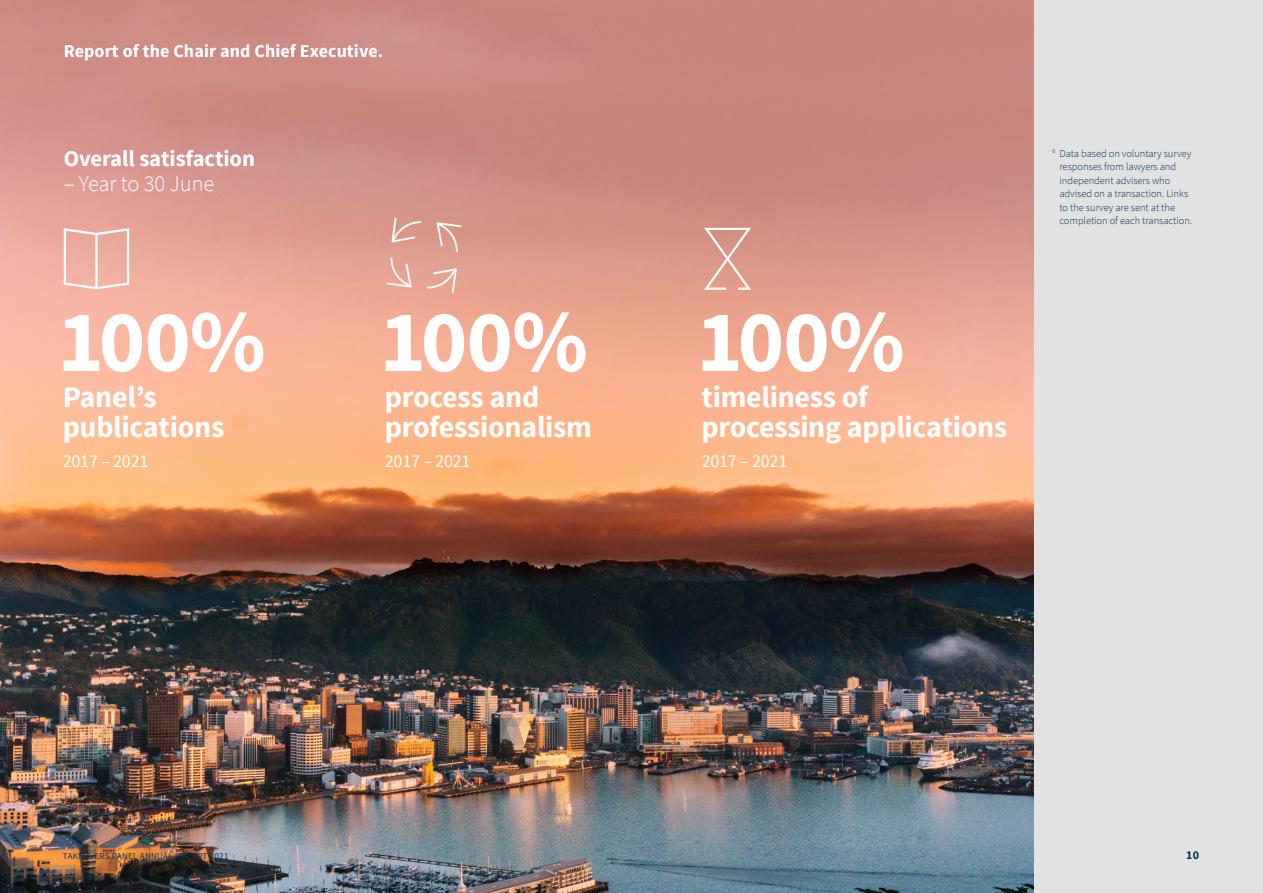
<style>
.page{position:relative;width:1263px;height:893px;background:#fff}
.page>*{position:absolute;margin:0;border:0;box-sizing:border-box;transform-origin:0 0}
.t1{font:700 88.2px "Source Sans Pro";letter-spacing:-.035em;color:#fff}
.t2{font:700 30px/30px "Source Sans Pro";letter-spacing:-.01em;color:#fff}
.t3{font:700 22.5px "Source Sans Pro";letter-spacing:-.005em;color:#fff}
.t4{font:300 22.5px "Source Sans Pro";letter-spacing:-.005em;color:#fff}
.t5{font:700 18px "Source Sans Pro";letter-spacing:.005em;color:#fff}
.t6{font:18px "Source Sans Pro";letter-spacing:-.01em;color:#fff}
.t7{font:700 12px "Source Sans Pro";color:#08335c}
.t8{font:300 10.5px/13.5px "Source Sans Pro";letter-spacing:-.005em;color:#08335c}
.t9{font:9px "Source Sans Pro";letter-spacing:.03em;color:#08335c}
</style>
<div class="page">
<img style="left:0;top:0;width:1034px;height:893px">
<div style="left:1034px;top:0;width:229px;height:893px;background:#e2e2e2"></div>
<svg style="left:704px;top:228px;width:47px;height:62px;background:#dfa69a"></svg>
<svg style="left:437px;top:222px;width:24px;height:30px"></svg>
<svg style="left:391px;top:218px;width:30px;height:24px"></svg>
<svg style="left:387px;top:258px;width:25px;height:30px"></svg>
<svg style="left:427px;top:268px;width:30px;height:25px"></svg>
<svg style="left:64px;top:228px;width:65px;height:61px;background:#f1b9ae"></svg>
<h3 class="t5" style="left:64px;top:39px;width:321px">Report of the Chair and Chief Executive.</h3>
<h3 class="t3" style="left:64px;top:144px;width:193px">Overall satisfaction</h3>
<h3 class="t4" style="left:64px;top:170px;width:152px">– Year to 30 June</h3>
<h1 class="t1" style="left:57px;top:285px;width:210px">100%</h1>
<h1 class="t1" style="left:379px;top:285px;width:526px">100% 100%</h1>
<h2 class="t2" style="left:63px;top:383px;width:163px">Panel’s publications</h2>
<h2 class="t2" style="left:385px;top:383px;width:209px">process and professionalism</h2>
<h2 class="t2" style="left:702px;top:383px;width:307px">timeliness of processing applications</h2>
<h3 class="t6" style="left:63px;top:449px;width:87px">2017 – 2021</h3>
<h3 class="t6" style="left:385px;top:449px;width:87px">2017 – 2021</h3>
<h3 class="t6" style="left:702px;top:449px;width:87px">2017 – 2021</h3>
<p class="t8" style="left:1059px;top:147px;width:134px;text-indent:-7px"><sup>6</sup> Data based on voluntary survey responses from lawyers and independent advisers who advised on a transaction. Links to the survey are sent at the completion of each transaction.</p>
<p class="t9" style="left:63px;top:850px;width:167px">TAKEOVERS PANEL ANNUAL REPORT 2021</p>
<p class="t7" style="left:1186px;top:847px;width:15px">10</p>
</div>
